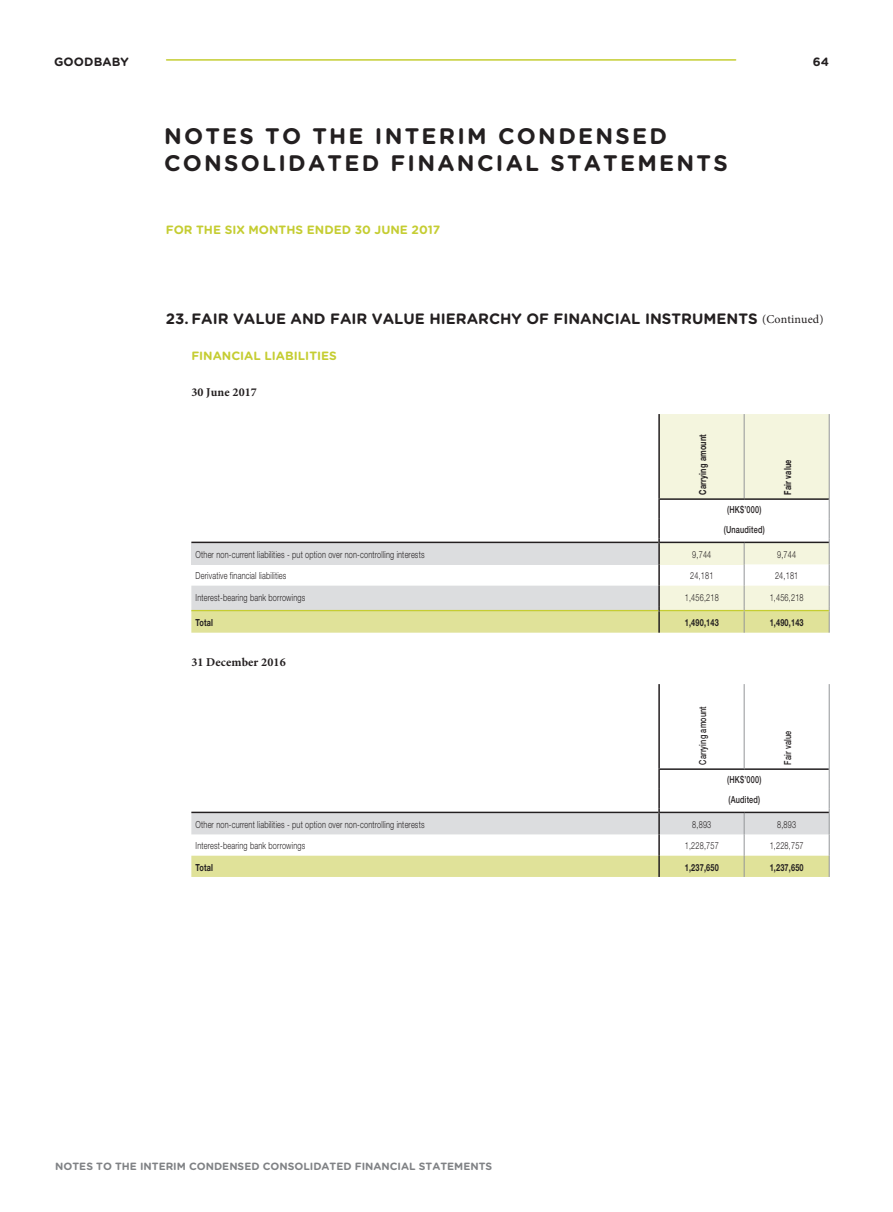
<style>
.page{position:relative;width:893px;height:1212px;background:#fff}
.page>*{position:absolute;margin:0;border:0;box-sizing:border-box;transform-origin:0 0}
.t1{font:700 22.5px/27px "Gotham Rounded";letter-spacing:.1em;color:#231f20}
._3__標題{font:700 15px "Gotham Rounded";color:#231f20}
._4__副標題{font:700 12px "Gotham Rounded";color:#c5cd32}
._1__內文{font:700 12px "Minion Pro";letter-spacing:.01em;color:#231f20}
.t2{font:700 12px "Gotham Rounded";letter-spacing:.01em;color:#231f20}
.t3{font:700 10.5px "Gotham Rounded";color:#808285}
._6__表內文{font:300 9.75px "Helvetica Neue LT Std";letter-spacing:.025em;color:#231f20;scale:.75 1}
._6__表內文-2{font:700 9.75px "Helvetica Neue LT Std";letter-spacing:.025em;color:#231f20;scale:.75 1}
._6__表內文-3{font:500 9.75px "Helvetica Neue LT Std";letter-spacing:.025em;color:#231f20;scale:.75 1}
.s1{font-family:"Minion Pro";font-weight:400;font-size:12px}
</style>
<div class="page">
<hr style="left:167px;top:59px;width:569px;height:2px;background:#c5cd32">
<svg style="left:191px;top:414px;width:639px;height:219px"></svg>
<hr style="left:191px;top:542px;width:467px;height:1px;background:#231f20">
<hr style="left:660px;top:542px;width:84px;height:1px;background:#231f20">
<hr style="left:744px;top:542px;width:85px;height:1px;background:#231f20">
<hr style="left:191px;top:610px;width:467px;height:1px;background:#c5cd32">
<hr style="left:660px;top:610px;width:84px;height:1px;background:#c5cd32">
<hr style="left:744px;top:610px;width:85px;height:1px;background:#c5cd32">
<hr style="left:658px;top:684px;width:2px;height:84px;background:#231f20">
<hr style="left:658px;top:768px;width:86px;height:2px;background:#231f20">
<hr style="left:744px;top:768px;width:85px;height:2px;background:#231f20">
<hr style="left:744px;top:684px;width:1px;height:84px;background:#939598">
<hr style="left:829px;top:684px;width:1px;height:85px;background:#939598">
<svg style="left:191px;top:769px;width:639px;height:108px"></svg>
<hr style="left:191px;top:812px;width:467px;height:1px;background:#231f20">
<hr style="left:660px;top:812px;width:84px;height:1px;background:#231f20">
<hr style="left:744px;top:812px;width:85px;height:1px;background:#231f20">
<p class="t2" style="left:54px;top:53px;width:76px">GOODBABY</p>
<p class="t2" style="left:813px;top:53px;width:18px">64</p>
<h1 class="t1" style="left:164px;top:121px;width:565px">NOTES TO THE INTERIM CONDENSED<br>CONSOLIDATED FINANCIAL STATEMENTS</h1>
<p class="_4__副標題" style="left:166px;top:221px;width:276px">FOR THE SIX MONTHS ENDED 30 JUNE 2017</p>
<p class="_3__標題" style="left:166px;top:308px;width:659px">23. FAIR VALUE AND FAIR VALUE HIERARCHY OF FINANCIAL INSTRUMENTS <span class="s1">(Continued)</span></p>
<p class="_4__副標題" style="left:191px;top:347px;width:147px">FINANCIAL LIABILITIES</p>
<p class="_1__內文" style="left:191px;top:384px;width:67px">30 June 2017</p>
<p class="_6__表內文-2" style="left:697px;top:495px;width:83px;rotate:-90deg">Carrying amount</p>
<p class="_6__表內文-2" style="left:781px;top:495px;width:49px;rotate:-90deg">Fair value</p>
<p class="_6__表內文-3" style="left:727px;top:504px;width:47px">(HK$’000)</p>
<p class="_6__表內文-3" style="left:724px;top:524px;width:56px">(Unaudited)</p>
<p class="_6__表內文" style="left:196px;top:549px;width:307px">Other non-current liabilities - put option over non-controlling interests</p>
<p class="_6__表內文" style="left:692px;top:549px;width:27px">9,744</p>
<p class="_6__表內文" style="left:777px;top:549px;width:27px">9,744</p>
<p class="_6__表內文" style="left:196px;top:570px;width:123px">Derivative financial liabilities</p>
<p class="_6__表內文" style="left:690px;top:570px;width:33px">24,181</p>
<p class="_6__表內文" style="left:775px;top:570px;width:33px">24,181</p>
<p class="_6__表內文" style="left:196px;top:591px;width:148px">Interest-bearing bank borrowings</p>
<p class="_6__表內文" style="left:685px;top:591px;width:47px">1,456,218</p>
<p class="_6__表內文" style="left:770px;top:591px;width:47px">1,456,218</p>
<p class="_6__表內文-2" style="left:196px;top:617px;width:25px">Total</p>
<p class="_6__表內文-2" style="left:685px;top:617px;width:47px">1,490,143</p>
<p class="_6__表內文-2" style="left:770px;top:617px;width:47px">1,490,143</p>
<p class="_1__內文" style="left:191px;top:654px;width:96px">31 December 2016</p>
<p class="_6__表內文-3" style="left:697px;top:765px;width:80px;rotate:-90deg">Carrying amount</p>
<p class="_6__表內文-3" style="left:727px;top:774px;width:47px">(HK$’000)</p>
<p class="_6__表內文-3" style="left:728px;top:794px;width:44px">(Audited)</p>
<p class="_6__表內文-3" style="left:782px;top:765px;width:47px;rotate:-90deg">Fair value</p>
<p class="_6__表內文" style="left:196px;top:819px;width:307px">Other non-current liabilities - put option over non-controlling interests</p>
<p class="_6__表內文" style="left:692px;top:819px;width:27px">8,893</p>
<p class="_6__表內文" style="left:777px;top:819px;width:27px">8,893</p>
<p class="_6__表內文" style="left:196px;top:840px;width:148px">Interest-bearing bank borrowings</p>
<p class="_6__表內文" style="left:685px;top:840px;width:47px">1,228,757</p>
<p class="_6__表內文" style="left:770px;top:840px;width:47px">1,228,757</p>
<p class="_6__表內文-2" style="left:196px;top:861px;width:25px">Total</p>
<p class="_6__表內文-2" style="left:685px;top:861px;width:47px">1,237,650</p>
<p class="_6__表內文-2" style="left:770px;top:861px;width:47px">1,237,650</p>
<p class="t3" style="left:55px;top:1159px;width:438px">NOTES TO THE INTERIM CONDENSED CONSOLIDATED FINANCIAL STATEMENTS</p>
</div>
